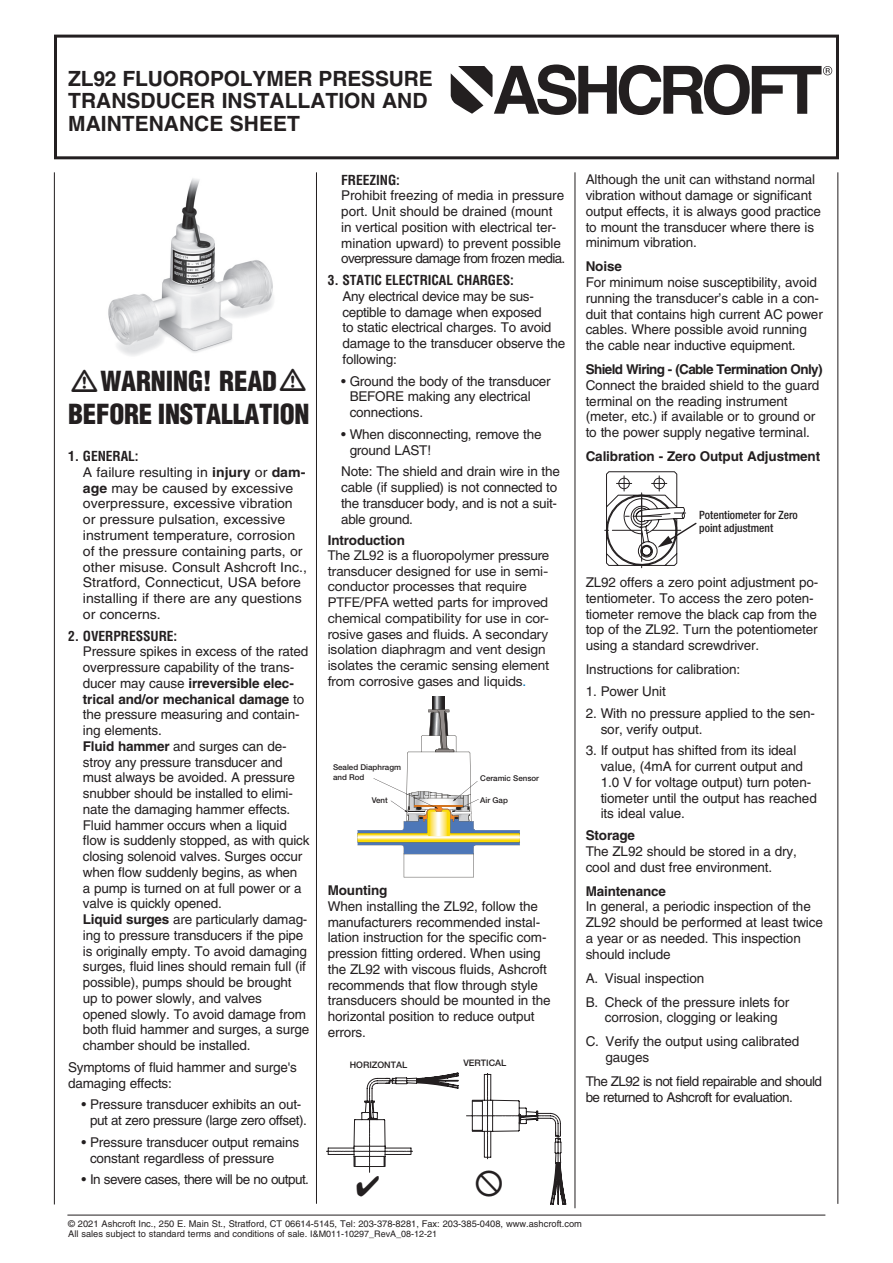
<style>
.page{position:relative;width:893px;height:1263px;background:#fff}
.page>*{position:absolute;margin:0;border:0;box-sizing:border-box;transform-origin:0 0}
.t1{font:900 condensed 27px/33px "Helvetica";letter-spacing:-.01em;color:#231f20;text-align:center}
.t2{font:700 21px/22.5px "Helvetica";color:#231f20}
.t3{font:13.5px/15.8px "Helvetica";letter-spacing:-.01em;color:#231f20}
.t4{font:13.5px/15.8px "Helvetica";letter-spacing:-.01em;color:#231f20;scale:1.04 1}
.t5{font:13.5px/15.8px "Helvetica Neue LT Pro";letter-spacing:-.005em;color:#231f20}
.t6{font:13.5px/24px "Helvetica";letter-spacing:-.04em;color:#231f20}
.t7{font:700 13.5px "Helvetica";letter-spacing:-.01em;color:#231f20}
.t8{font:700 condensed 13.5px "Helvetica";letter-spacing:-.005em;color:#231f20}
.t9{font:700 13.5px "Helvetica";letter-spacing:-.045em;color:#231f20}
.t10{font:500 condensed 11.4px/13.6px "Helvetica Neue LT Pro";color:#231f20}
.t11{font:9.3px/10.5px "Helvetica";color:#231f20}
.t12{font:500 9px "Helvetica Neue LT Pro";color:#231f20}
.t13{font:500 7.95px/9.6px "Helvetica Neue LT Pro";color:#231f20}
.s1{font-weight:700;font-stretch:condensed}
.s2{font-weight:700}
.s3{color:#0077c0}
.s4{font-size:9px}
</style>
<div class="page">
<div style="left:54px;top:35px;width:785px;height:124px;border:3px solid #231f20"></div>
<hr style="left:54px;top:172px;width:1px;height:1032px;background:#231f20">
<hr style="left:316px;top:172px;width:1px;height:1032px;background:#231f20">
<hr style="left:575px;top:172px;width:1px;height:1036px;background:#231f20">
<hr style="left:837px;top:172px;width:1px;height:1032px;background:#231f20">
<hr style="left:67px;top:1215px;width:758px;height:1px;background:#231f20">
<svg style="left:451px;top:64px;width:381px;height:51px"></svg>
<img style="left:108px;top:178px;width:166px;height:178px">
<svg style="left:604px;top:471px;width:93px;height:97px"></svg>
<hr style="left:470px;top:753px;width:1px;height:42px;background:#2b2824">
<hr style="left:407px;top:753px;width:1px;height:42px;background:#2b2824">
<svg style="left:407px;top:696px;width:63px;height:57px"></svg>
<svg style="left:357px;top:778px;width:163px;height:100px"></svg>
<svg style="left:326px;top:1073px;width:132px;height:100px"></svg>
<svg style="left:466px;top:1073px;width:100px;height:132px"></svg>
<h2 class="t2" style="left:68px;top:67px;width:366px">ZL92 FLUOROPOLYMER PRESSURE<br>TRANSDUCER INSTALLATION AND<br>MAINTENANCE SHEET</h2>
<h1 class="t1" style="left:68px;top:365px;width:243px">WARNING! READ<br>BEFORE INSTALLATION</h1>
<p class="t4" style="left:83px;top:449px;width:217px;text-indent:-15px"><span class="s1">1. GENERAL:<br></span>A failure resulting in <span class="s2">injury</span> or <span class="s2">dam&shy;age</span> may be caused by excessive overpressure, excessive vibration or pressure pulsation, excessive instrument temperature, corrosion of the pressure containing parts, or other misuse. Consult Ashcroft Inc.,<br>Stratford, Connecticut, USA before installing if there are any questions or concerns.</p>
<p class="t8" style="left:68px;top:627px;width:111px">2. OVERPRESSURE:</p>
<p class="t3" style="left:83px;top:644px;width:228px">Pressure spikes in excess of the rated overpressure capability of the trans&shy;ducer may cause <span class="s2">irreversible elec&shy;trical and/or mechanical damage</span> to the pressure measuring and contain&shy;ing elements.<br><span class="s2">Fluid hammer</span> and surges can de&shy;stroy any pressure transducer and must always be avoided. A pressure snubber should be installed to elimi&shy;nate the damaging hammer effects.<br>Fluid hammer occurs when a liquid flow is suddenly stopped, as with quick closing solenoid valves. Surges occur when flow suddenly begins, as when<br>a pump is turned on at full power or a valve is quickly opened.<br><span class="s2">Liquid surges</span> are particularly damag&shy;ing to pressure transducers if the pipe is originally empty. To avoid damaging surges, fluid lines should remain full (if possible), pumps should be brought up to power slowly, and valves<br>opened slowly. To avoid damage from both fluid hammer and surges, a surge chamber should be installed.</p>
<p class="t3" style="left:68px;top:1059px;width:230px">Symptoms of fluid hammer and surge's damaging effects:</p>
<p class="t3" style="left:90px;top:1097px;width:218px;text-indent:-8px">• Pressure transducer exhibits an out&shy;put at zero pressure (large zero offset).</p>
<p class="t3" style="left:90px;top:1134px;width:211px;text-indent:-8px">• Pressure transducer output remains constant regardless of pressure</p>
<p class="t6" style="left:82px;top:1168px;width:229px">• In severe cases, there will be no output.</p>
<p class="t8" style="left:341px;top:171px;width:60px">FREEZING:</p>
<p class="t3" style="left:341px;top:188px;width:226px">Prohibit freezing of media in pressure port. Unit should be drained (mount in vertical position with electrical ter&shy;mination upward) to prevent possible overpressure damage from frozen media.</p>
<p class="t8" style="left:328px;top:272px;width:188px">3. STATIC ELECTRICAL CHARGES:</p>
<p class="t3" style="left:342px;top:288px;width:224px">Any electrical device may be sus&shy;ceptible to damage when exposed<br>to static electrical charges. To avoid damage to the transducer observe the following:</p>
<p class="t3" style="left:350px;top:373px;width:203px;text-indent:-8px">• Ground the body of the transducer<br>BEFORE making any electrical connections.</p>
<p class="t3" style="left:350px;top:426px;width:193px;text-indent:-8px">• When disconnecting, remove the ground LAST!</p>
<p class="t3" style="left:341px;top:464px;width:220px">Note: The shield and drain wire in the cable (if supplied) is not connected to the transducer body, and is not a suit&shy;able ground.</p>
<p class="t7" style="left:328px;top:532px;width:79px">Introduction</p>
<p class="t5" style="left:328px;top:547px;width:223px">The ZL92 is a fluoropolymer pressure transducer designed for use in semi&shy;conductor processes that require PTFE/PFA wetted parts for improved chemical compatibility for use in cor&shy;rosive gases and fluids. A secondary isolation diaphragm and vent design isolates the ceramic sensing element from corrosive gases and liquids<span class="s3">.</span></p>
<p class="t13" style="left:333px;top:762px;width:69px">Sealed Diaphragm and Rod</p>
<p class="t13" style="left:480px;top:773px;width:60px">Ceramic Sensor</p>
<p class="t13" style="left:372px;top:795px;width:18px">Vent</p>
<p class="t13" style="left:480px;top:795px;width:29px">Air Gap</p>
<p class="t7" style="left:328px;top:882px;width:61px">Mounting</p>
<p class="t3" style="left:328px;top:898px;width:225px">When installing the ZL92, follow the manufacturers recommended instal&shy;lation instruction for the specific com&shy;pression fitting ordered. When using the ZL92 with viscous fluids, Ashcroft recommends that flow through style transducers should be mounted in the horizontal position to reduce output errors.</p>
<p class="t12" style="left:350px;top:1059px;width:59px">HORIZONTAL</p>
<p class="t12" style="left:463px;top:1057px;width:44px">VERTICAL</p>
<p class="t3" style="left:586px;top:172px;width:237px">Although the unit can withstand normal vibration without damage or significant output effects, it is always good practice to mount the transducer where there is minimum vibration.</p>
<p class="t7" style="left:586px;top:258px;width:38px">Noise</p>
<p class="t3" style="left:586px;top:274px;width:239px">For minimum noise susceptibility, avoid running the transducer’s cable in a con&shy;duit that contains high current AC power cables. Where possible avoid running the cable near inductive equipment.</p>
<p class="t9" style="left:586px;top:361px;width:238px">Shield Wiring - (Cable Termination Only)</p>
<p class="t3" style="left:586px;top:377px;width:235px">Connect the braided shield to the guard terminal on the reading instrument (meter, etc.) if available or to ground or to the power supply negative terminal.</p>
<p class="t7" style="left:586px;top:448px;width:236px">Calibration - Zero Output Adjustment</p>
<p class="t10" style="left:699px;top:508px;width:100px">Potentiometer for Zero point adjustment</p>
<p class="t3" style="left:586px;top:575px;width:234px">ZL92 offers a zero point adjustment po&shy;tentiometer. To access the zero poten&shy;tiometer remove the black cap from the top of the ZL92. Turn the potentiometer using a standard screwdriver.</p>
<p class="t3" style="left:586px;top:662px;width:156px">Instructions for calibration:</p>
<p class="t3" style="left:586px;top:683px;width:82px">1. Power Unit</p>
<p class="t3" style="left:601px;top:705px;width:216px;text-indent:-15px">2. With no pressure applied to the sen&shy;sor, verify output.</p>
<p class="t3" style="left:601px;top:743px;width:218px;text-indent:-15px">3. If output has shifted from its ideal value, (4mA for current output and<br>1.0 V for voltage output) turn poten&shy;tiometer until the output has reached its ideal value.</p>
<p class="t7" style="left:586px;top:827px;width:51px">Storage</p>
<p class="t3" style="left:586px;top:843px;width:213px">The ZL92 should be stored in a dry, cool and dust free environment.</p>
<p class="t7" style="left:586px;top:882px;width:82px">Maintenance</p>
<p class="t3" style="left:586px;top:899px;width:239px">In general, a periodic inspection of the<br>ZL92 should be performed at least twice a year or as needed. This inspection should include</p>
<p class="t3" style="left:586px;top:966px;width:205px;line-height:24px">A. Visual inspection<br>B. Check of the pressure inlets for</p>
<p class="t3" style="left:586px;top:1005px;width:215px;line-height:24px;text-align:center">corrosion, clogging or leaking<br>C. Verify the output using calibrated</p>
<p class="t6" style="left:586px;top:1045px;width:238px;text-indent:20px">gauges<br>The ZL92 is not field repairable and should</p>
<p class="t6" style="left:586px;top:1085px;width:209px">be returned to Ashcroft for evaluation.</p>
<p class="t11" style="left:68px;top:1218px;width:515px">© 2021 Ashcroft Inc., 250 E. Main St., Stratford, CT 06614-5145, Tel: 203-378-8281, Fax: 203-385-0408, www.ashcroft.com<br>All sales subject to standard terms and conditions of sale. <span class="s4">I&amp;M011-10297_RevA_08-12-21</span></p>
</div>
